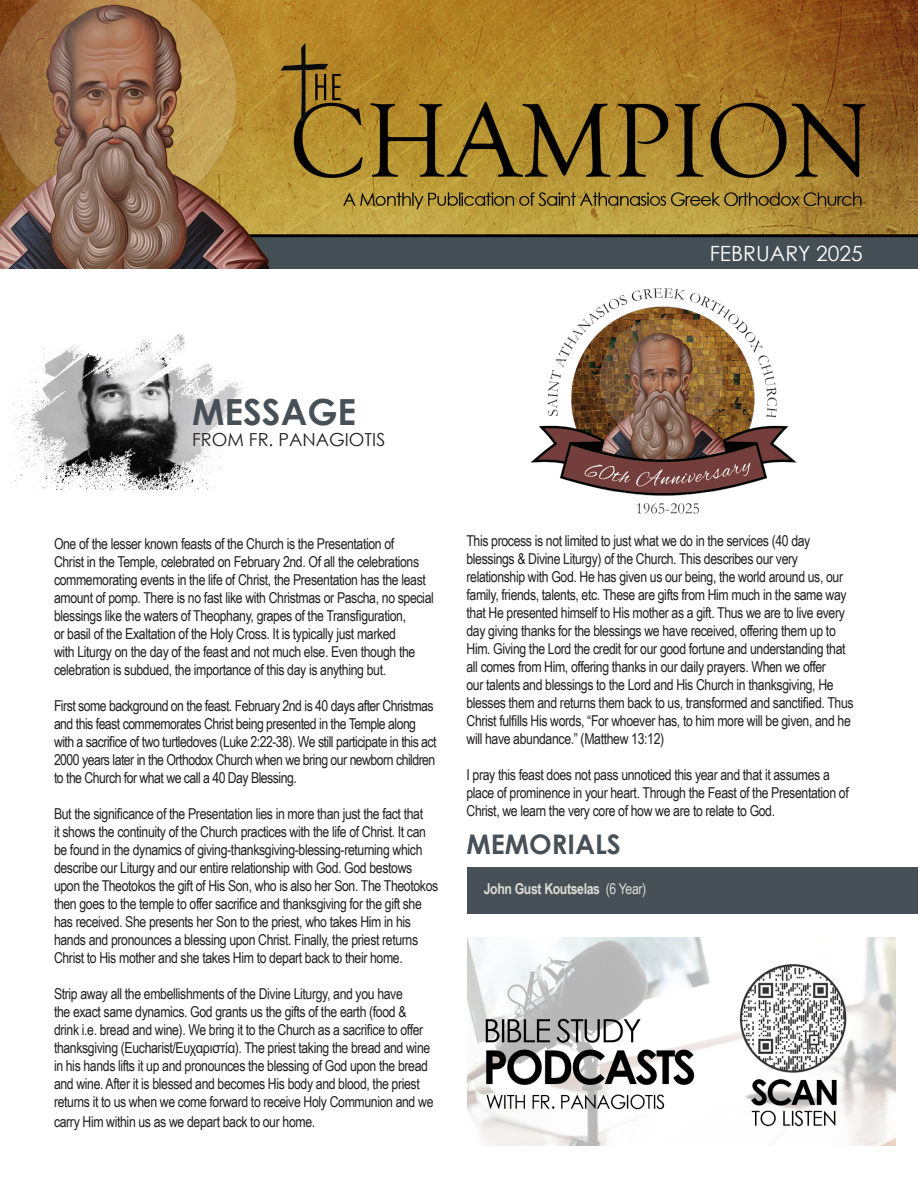
<style>
.page{position:relative;width:918px;height:1188px;background:#fff}
.page>*{position:absolute;margin:0;border:0;box-sizing:border-box;transform-origin:0 0}
.t1{font:700 36px "Century Gothic";color:#465056}
.t2{font:700 27px "Century Gothic";color:#465056}
.t3{font:21px "Century Gothic";color:#fff}
.t4{font:18px "Century Gothic";color:#231f20}
.t5{font:15px/18px "Arial Narrow";letter-spacing:-.025em;color:#231f20}
.t6{font:700 15px "Arial Narrow";letter-spacing:-.025em;color:#dedbd5}
.s1{font-weight:400}
</style>
<div class="page">
<img style="left:10px;top:334px;width:237px;height:155px">
<img style="left:0;top:0;width:918px;height:268px">
<img style="left:468px;top:938px;width:427px;height:207px">
<div style="left:468px;top:867px;width:450px;height:47px;background:#465056"></div>
<img style="left:518px;top:262px;width:300px;height:252px">
<p class="t3" style="left:710px;top:238px;width:155px">FEBRUARY 2025</p>
<p class="t1" style="left:192px;top:384px;width:166px">MESSAGE</p>
<p class="t4" style="left:192px;top:427px;width:195px">FROM FR. PANAGIOTIS</p>
<p class="t5" style="left:54px;top:534px;width:381px">One of the lesser known feasts of the Church is the Presentation of<br>Christ in the Temple, celebrated on February 2nd. Of all the celebrations commemorating events in the life of Christ, the Presentation has the least amount of pomp. There is no fast like with Christmas or Pascha, no special blessings like the waters of Theophany, grapes of the Transfiguration,<br>or basil of the Exaltation of the Holy Cross. It is typically just marked<br>with Liturgy on the day of the feast and not much else. Even though the celebration is subdued, the importance of this day is anything but.</p>
<p class="t5" style="left:54px;top:696px;width:384px">First some background on the feast. February 2nd is 40 days after Christmas and this feast commemorates Christ being presented in the Temple along with a sacrifice of two turtledoves (Luke 2:22-38). We still participate in this act 2000 years later in the Orthodox Church when we bring our newborn children to the Church for what we call a 40 Day Blessing.</p>
<p class="t5" style="left:54px;top:804px;width:386px">But the significance of the Presentation lies in more than just the fact that<br>it shows the continuity of the Church practices with the life of Christ. It can be found in the dynamics of giving-thanksgiving-blessing-returning which describe our Liturgy and our entire relationship with God. God bestows upon the Theotokos the gift of His Son, who is also her Son. The Theotokos then goes to the temple to offer sacrifice and thanksgiving for the gift she has received. She presents her Son to the priest, who takes Him in his hands and pronounces a blessing upon Christ. Finally, the priest returns Christ to His mother and she takes Him to depart back to their home.</p>
<p class="t5" style="left:54px;top:984px;width:381px">Strip away all the embellishments of the Divine Liturgy, and you have<br>the exact same dynamics. God grants us the gifts of the earth (food &amp; drink i.e. bread and wine). We bring it to the Church as a sacrifice to offer thanksgiving (Eucharist/Ευχαριστία). The priest taking the bread and wine in his hands lifts it up and pronounces the blessing of God upon the bread and wine. After it is blessed and becomes His body and blood, the priest returns it to us when we come forward to receive Holy Communion and we</p>
<p class="t5" style="left:54px;top:1112px;width:263px">carry Him within us as we depart back to our home.</p>
<p class="t5" style="left:466px;top:531px;width:389px">This process is not limited to just what we do in the services (40 day blessings &amp; Divine Liturgy) of the Church. This describes our very relationship with God. He has given us our being, the world around us, our family, friends, talents, etc. These are gifts from Him much in the same way that He presented himself to His mother as a gift. Thus we are to live every day giving thanks for the blessings we have received, offering them up to Him. Giving the Lord the credit for our good fortune and understanding that all comes from Him, offering thanks in our daily prayers. When we offer<br>our talents and blessings to the Lord and His Church in thanksgiving, He blesses them and returns them back to us, transformed and sanctified. Thus Christ fulfills His words, “For whoever has, to him more will be given, and he will have abundance.” (Matthew 13:12)</p>
<p class="t5" style="left:466px;top:765px;width:384px">I pray this feast does not pass unnoticed this year and that it assumes a place of prominence in your heart. Through the Feast of the Presentation of<br>Christ, we learn the very core of how we are to relate to God.</p>
<p class="t2" style="left:466px;top:824px;width:156px">MEMORIALS</p>
<p class="t6" style="left:484px;top:877px;width:164px">John Gust Koutselas <span class="s1">(6 Year)</span></p>
</div>
